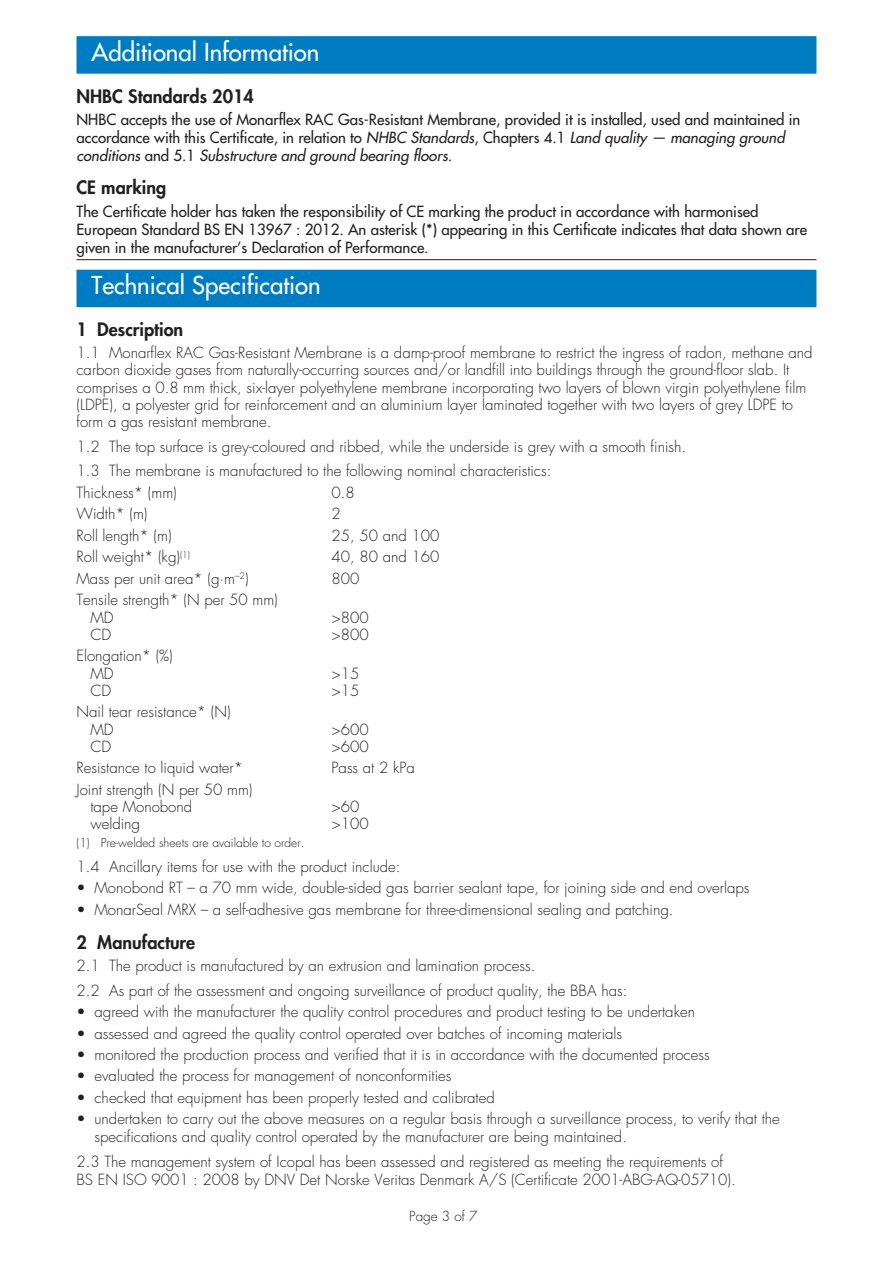
<style>
.page{position:relative;width:893px;height:1263px;background:#fff}
.page>*{position:absolute;margin:0;border:0;box-sizing:border-box;transform-origin:0 0}
.t1{font:24px "Futura";color:#fff}
.t2{font:800 18px "Futura";color:#231f20}
.t3{font:300 15px/17.2px "Futura";color:#231f20}
.t4{font:15px/18px "Futura";color:#231f20}
.t5{font:300 13.5px "Futura";color:#231f20}
.t6{font:300 12px "Futura";color:#231f20}
.s1{font-style:italic}
</style>
<div class="page">
<div style="left:76px;top:36px;width:740px;height:38px;background:#007cc2"></div>
<hr style="left:76px;top:259px;width:740px;height:1px;background:#231f20">
<div style="left:76px;top:270px;width:740px;height:37px;background:#007cc2"></div>
<h1 class="t1" style="left:92px;top:37px;width:229px">Additional Information</h1>
<p class="t2" style="left:76px;top:85px;width:179px">NHBC Standards 2014</p>
<p class="t4" style="left:76px;top:111px;width:725px">NHBC accepts the use of Monarflex RAC Gas-Resistant Membrane, provided it is installed, used and maintained in accordance with this Certificate, in relation to <span class="s1">NHBC Standards</span>, Chapters 4.1 <span class="s1">Land quality — managing ground conditions</span> and 5.1 <span class="s1">Substructure and ground bearing floors.</span></p>
<p class="t2" style="left:76px;top:176px;width:91px">CE marking</p>
<p class="t4" style="left:76px;top:202px;width:732px">The Certificate holder has taken the responsibility of CE marking the product in accordance with harmonised<br>European Standard BS EN 13967 : 2012. An asterisk (*) appearing in this Certificate indicates that data shown are given in the manufacturer’s Declaration of Performance.</p>
<h1 class="t1" style="left:92px;top:271px;width:231px">Technical Specification</h1>
<p class="t2" style="left:76px;top:318px;width:108px">1 Description</p>
<p class="t3" style="left:76px;top:345px;width:738px">1.1 Monarflex RAC Gas-Resistant Membrane is a damp-proof membrane to restrict the ingress of radon, methane and carbon dioxide gases from naturally-occurring sources and/or landfill into buildings through the ground-floor slab. It comprises a 0.8 mm thick, six-layer polyethylene membrane incorporating two layers of blown virgin polyethylene film (LDPE), a polyester grid for reinforcement and an aluminium layer laminated together with two layers of grey LDPE to form a gas resistant membrane.</p>
<p class="t3" style="left:76px;top:435px;width:611px;line-height:24.5px">1.2 The top surface is grey-coloured and ribbed, while the underside is grey with a smooth finish.<br>1.3 The membrane is manufactured to the following nominal characteristics:</p>
<p class="t3" style="left:76px;top:484px;width:102px">Thickness* (mm)</p>
<p class="t3" style="left:332px;top:484px;width:25px">0.8</p>
<p class="t3" style="left:76px;top:506px;width:72px">Width* (m)</p>
<p class="t3" style="left:332px;top:506px;width:11px">2</p>
<p class="t3" style="left:76px;top:527px;width:97px">Roll length* (m)</p>
<p class="t3" style="left:332px;top:527px;width:109px">25, 50 and 100</p>
<p class="t3" style="left:76px;top:549px;width:115px">Roll weight* (kg)<sup>(1)</sup></p>
<p class="t3" style="left:331px;top:549px;width:109px">40, 80 and 160</p>
<p class="t3" style="left:76px;top:570px;width:174px">Mass per unit area* (g·m<sup>–2</sup>)</p>
<p class="t3" style="left:331px;top:570px;width:29px">800</p>
<p class="t3" style="left:90px;top:592px;width:189px;text-indent:-14px">Tensile strength* (N per 50 mm)<br>MD</p>
<p class="t3" style="left:332px;top:609px;width:39px">&gt;800</p>
<p class="t3" style="left:90px;top:626px;width:22px">CD</p>
<p class="t3" style="left:332px;top:626px;width:39px">&gt;800</p>
<p class="t3" style="left:90px;top:648px;width:84px;text-indent:-14px">Elongation* (%)<br>MD</p>
<p class="t3" style="left:332px;top:665px;width:29px">&gt;15</p>
<p class="t3" style="left:90px;top:682px;width:22px">CD</p>
<p class="t3" style="left:332px;top:682px;width:29px">&gt;15</p>
<p class="t3" style="left:90px;top:704px;width:142px;text-indent:-14px">Nail tear resistance* (N)<br>MD</p>
<p class="t3" style="left:332px;top:721px;width:39px">&gt;600</p>
<p class="t3" style="left:90px;top:738px;width:22px">CD</p>
<p class="t3" style="left:332px;top:738px;width:39px">&gt;600</p>
<p class="t3" style="left:76px;top:759px;width:168px">Resistance to liquid water*</p>
<p class="t3" style="left:332px;top:759px;width:85px">Pass at 2 kPa</p>
<p class="t3" style="left:90px;top:781px;width:164px;text-indent:-14px">Joint strength (N per 50 mm) tape Monobond</p>
<p class="t3" style="left:332px;top:798px;width:29px">&gt;60</p>
<p class="t3" style="left:90px;top:815px;width:51px">welding</p>
<p class="t3" style="left:332px;top:815px;width:39px">&gt;100</p>
<p class="t6" style="left:76px;top:836px;width:229px">(1) Pre-welded sheets are available to order.</p>
<p class="t3" style="left:76px;top:858px;width:326px">1.4 Ancillary items for use with the product include:</p>
<p class="t3" style="left:76px;top:880px;width:674px">• Monobond RT – a 70 mm wide, double-sided gas barrier sealant tape, for joining side and end overlaps</p>
<p class="t3" style="left:76px;top:901px;width:598px">• MonarSeal MRX – a self-adhesive gas membrane for three-dimensional sealing and patching.</p>
<p class="t2" style="left:76px;top:931px;width:120px">2 Manufacture</p>
<p class="t3" style="left:76px;top:953px;width:552px;line-height:24.8px">2.1 The product is manufactured by an extrusion and lamination process.<br>2.2 As part of the assessment and ongoing surveillance of product quality, the BBA has:</p>
<p class="t3" style="left:76px;top:1003px;width:620px">• agreed with the manufacturer the quality control procedures and product testing to be undertaken</p>
<p class="t3" style="left:76px;top:1025px;width:547px">• assessed and agreed the quality control operated over batches of incoming materials</p>
<p class="t3" style="left:76px;top:1046px;width:635px">• monitored the production process and verified that it is in accordance with the documented process</p>
<p class="t3" style="left:76px;top:1068px;width:376px">• evaluated the process for management of nonconformities</p>
<p class="t3" style="left:76px;top:1089px;width:420px">• checked that equipment has been properly tested and calibrated</p>
<p class="t3" style="left:94px;top:1111px;width:687px;text-indent:-18px">• undertaken to carry out the above measures on a regular basis through a surveillance process, to verify that the specifications and quality control operated by the manufacturer are being maintained.</p>
<p class="t3" style="left:76px;top:1154px;width:661px">2.3 The management system of Icopal has been assessed and registered as meeting the requirements of<br>BS EN ISO 9001 : 2008 by DNV Det Norske Veritas Denmark A/S (Certificate 2001-ABG-AQ-05710).</p>
<p class="t5" style="left:409px;top:1208px;width:70px">Page 3 of 7</p>
</div>
